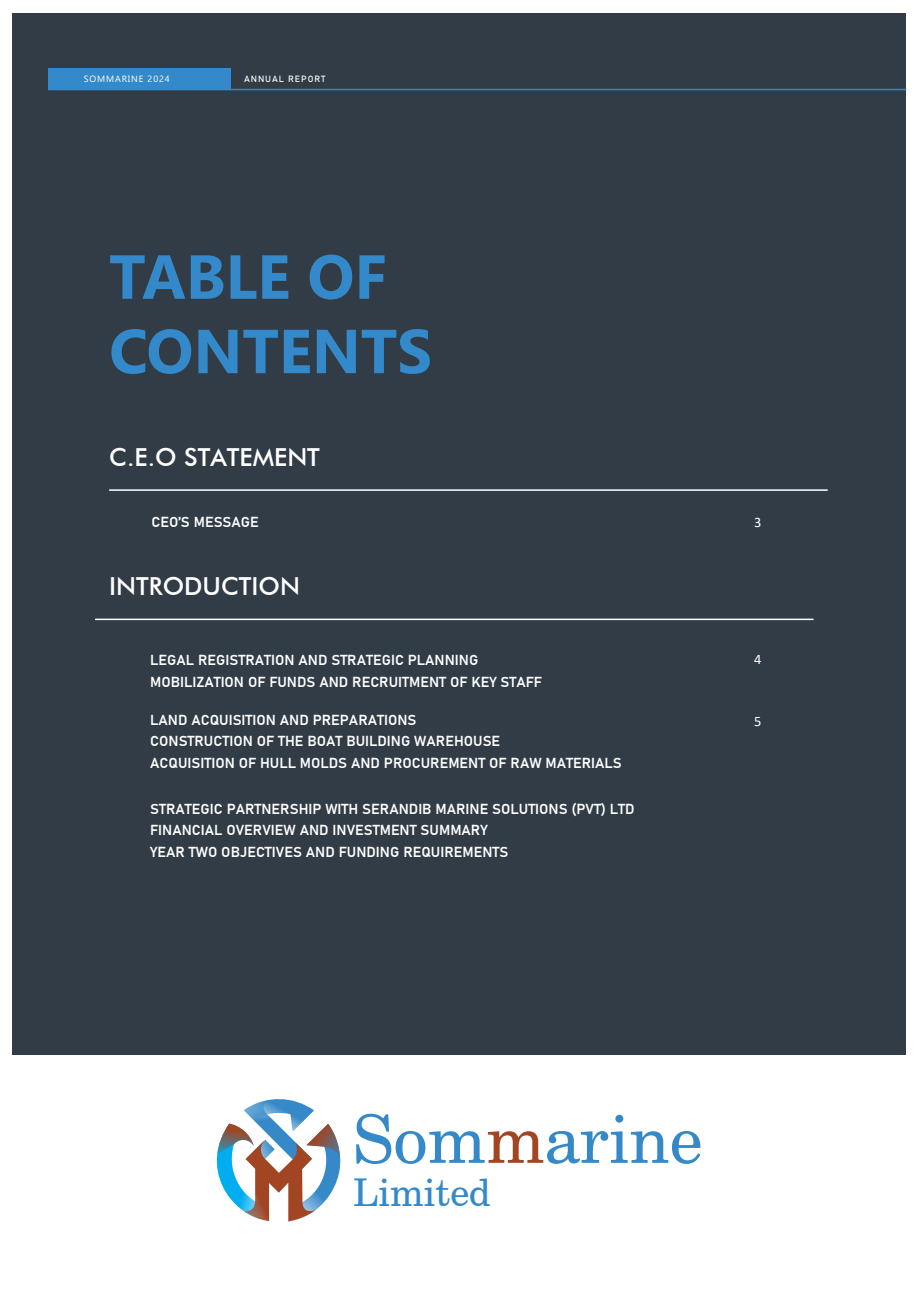
<style>
.page{position:relative;width:919px;height:1289px;background:#fff}
.page>*{position:absolute;margin:0;border:0;box-sizing:border-box;transform-origin:0 0}
.t1{font:66.45px "Century Schlbk Cyrillic BT";color:#3589c9}
.t2{font:700 61.95px/74.4px "Gadugi";color:#3389c9}
.t3{font:38.25px "Century Schlbk Cyrillic BT";color:#3589c9}
.t4{font:500 24.75px "Futura BT";color:#fff}
.t5{font:14.4px/21.5px "Bahnschrift";color:#fff}
.t6{font:14.4px "Calibri";color:#fff}
.t7{font:9px "Ebrima";letter-spacing:.1em;color:#fff}
.t8{font:9px "Bahnschrift";letter-spacing:.1em;color:#fff}
.s1{color:#a14522}
</style>
<div class="page">
<div style="left:13px;top:13px;width:893px;height:1041px;background:#323c46"></div>
<hr style="left:109px;top:489px;width:718px;height:2px;background:#fff">
<hr style="left:95px;top:618px;width:718px;height:2px;background:#fff">
<hr style="left:48px;top:89px;width:858px;height:1px;background:#3389c9">
<div style="left:48px;top:68px;width:182px;height:22px;background:#3389c9"></div>
<svg style="left:217px;top:1099px;width:123px;height:122px"></svg>
<p class="t7" style="left:84px;top:72px;width:87px">SOMMARINE 2024</p>
<p class="t8" style="left:244px;top:71px;width:83px">ANNUAL REPORT</p>
<h2 class="t2" style="left:109px;top:239px;width:324px">TABLE OF<br>CONTENTS</h2>
<h3 class="t4" style="left:109px;top:442px;width:212px">C.E.O STATEMENT</h3>
<p class="t5" style="left:151px;top:510px;width:109px">CEO’S MESSAGE</p>
<h3 class="t4" style="left:109px;top:571px;width:192px">INTRODUCTION</h3>
<p class="t5" style="left:150px;top:648px;width:393px">LEGAL REGISTRATION AND STRATEGIC PLANNING<br>MOBILIZATION OF FUNDS AND RECRUITMENT OF KEY STAFF</p>
<p class="t5" style="left:150px;top:708px;width:473px">LAND ACQUISITION AND PREPARATIONS<br>CONSTRUCTION OF THE BOAT BUILDING WAREHOUSE<br>ACQUISITION OF HULL MOLDS AND PROCUREMENT OF RAW MATERIALS</p>
<p class="t5" style="left:150px;top:796px;width:486px">STRATEGIC PARTNERSHIP WITH SERANDIB MARINE SOLUTIONS (PVT) LTD<br>FINANCIAL OVERVIEW AND INVESTMENT SUMMARY<br>YEAR TWO OBJECTIVES AND FUNDING REQUIREMENTS</p>
<p class="t6" style="left:754px;top:512px;width:9px">3</p>
<p class="t6" style="left:754px;top:649px;width:9px">4</p>
<p class="t6" style="left:754px;top:711px;width:9px">5</p>
<h1 class="t1" style="left:353px;top:1098px;width:350px">Som<span class="s1">m</span>arine</h1>
<h3 class="t3" style="left:353px;top:1168px;width:139px">Limited</h3>
</div>
